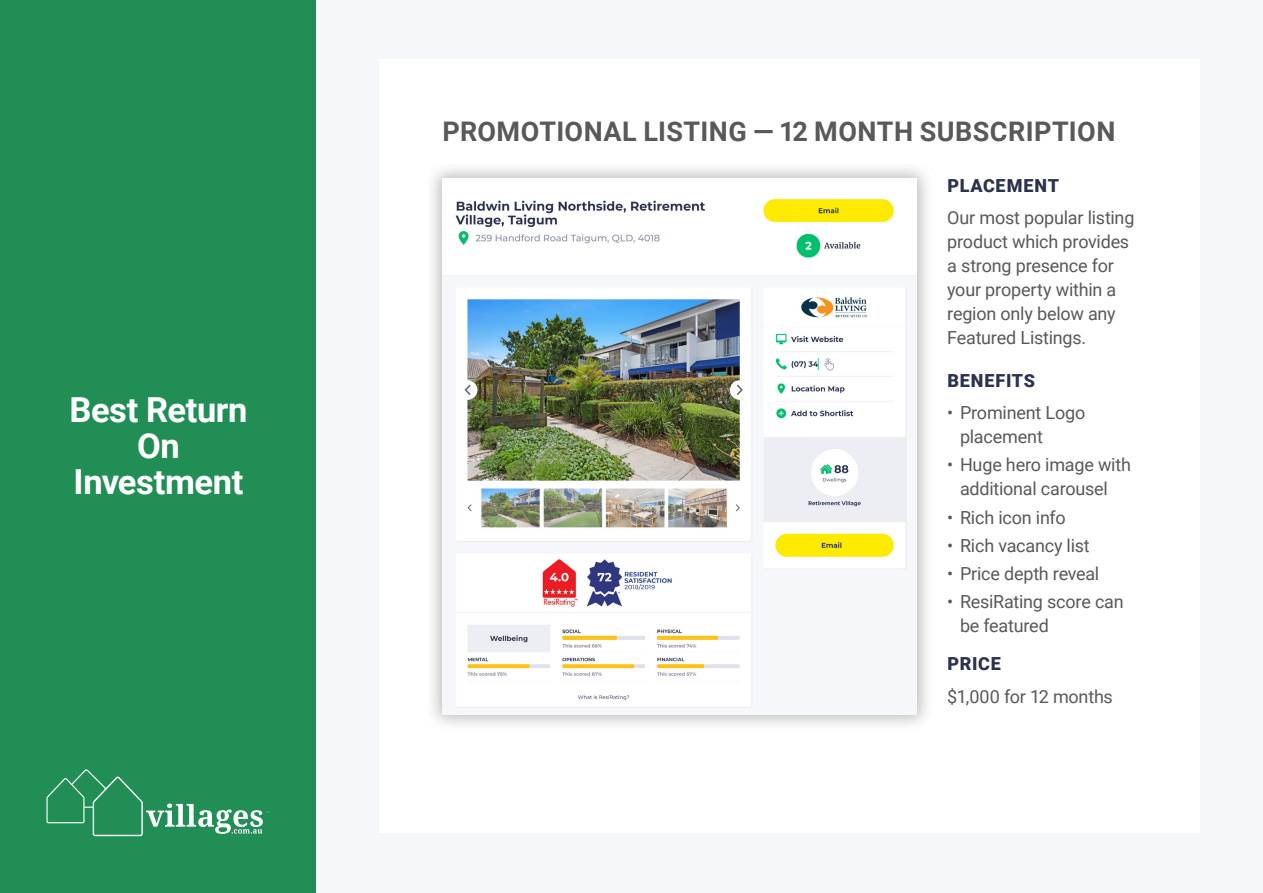
<style>
.page{position:relative;width:1263px;height:893px;background:#f6f7fa}
.page>*{position:absolute;margin:0;border:0;box-sizing:border-box;transform-origin:0 0}
.NEW_Sidebar{font:700 34.5px/36px "Roboto";letter-spacing:-.01em;color:#fff;text-align:center}
.NEW_Listings_Page_He{font:700 27px "Roboto";letter-spacing:.015em;color:#58595b}
.NEW_Listing_NOT_poin{font:18px/24px "Roboto";letter-spacing:-.01em;color:#58595b}
.Listings_subhead{font:900 18px "Roboto";letter-spacing:.04em;color:#2b324e}
.t1{font:700 2.85px "Verdana";color:#3aad6b}
</style>
<div class="page">
<div style="left:379px;top:60px;width:821px;height:773px;background:#fff"></div>
<div style="left:0;top:0;width:316px;height:893px;background:#229357"></div>
<svg style="left:46px;top:769px;width:217px;height:68px"></svg>
<div style="left:424px;top:160px;width:511px;height:573px;background:#231f20;opacity:.31"></div>
<img style="left:443px;top:179px;width:473px;height:535px">
<p class="NEW_Sidebar" style="left:70px;top:391px;width:179px">Best Return<br>On<br>Investment</p>
<p class="t1" style="left:266px;top:809px;width:6px">TM</p>
<p class="NEW_Listings_Page_He" style="left:442px;top:112px;width:674px">PROMOTIONAL LISTING — 12 MONTH SUBSCRIPTION</p>
<p class="Listings_subhead" style="left:947px;top:173px;width:113px">PLACEMENT</p>
<p class="NEW_Listing_NOT_poin" style="left:947px;top:205px;width:189px">Our most popular listing product which provides a strong presence for your property within a region only below any<br>Featured Listings.</p>
<p class="Listings_subhead" style="left:947px;top:368px;width:89px">BENEFITS</p>
<p class="NEW_Listing_NOT_poin" style="left:960px;top:400px;width:127px;text-indent:-13px">• Prominent Logo placement</p>
<p class="NEW_Listing_NOT_poin" style="left:947px;top:452px;width:185px;text-align:center">• Huge hero image with additional carousel</p>
<p class="NEW_Listing_NOT_poin" style="left:947px;top:505px;width:120px">• Rich icon info</p>
<p class="NEW_Listing_NOT_poin" style="left:947px;top:533px;width:144px">• Rich vacancy list</p>
<p class="NEW_Listing_NOT_poin" style="left:947px;top:561px;width:154px">• Price depth reveal</p>
<p class="NEW_Listing_NOT_poin" style="left:960px;top:589px;width:165px;text-indent:-13px">• ResiRating score can be featured</p>
<p class="Listings_subhead" style="left:947px;top:651px;width:55px">PRICE</p>
<p class="NEW_Listing_NOT_poin" style="left:947px;top:684px;width:167px">$1,000 for 12 months</p>
</div>
